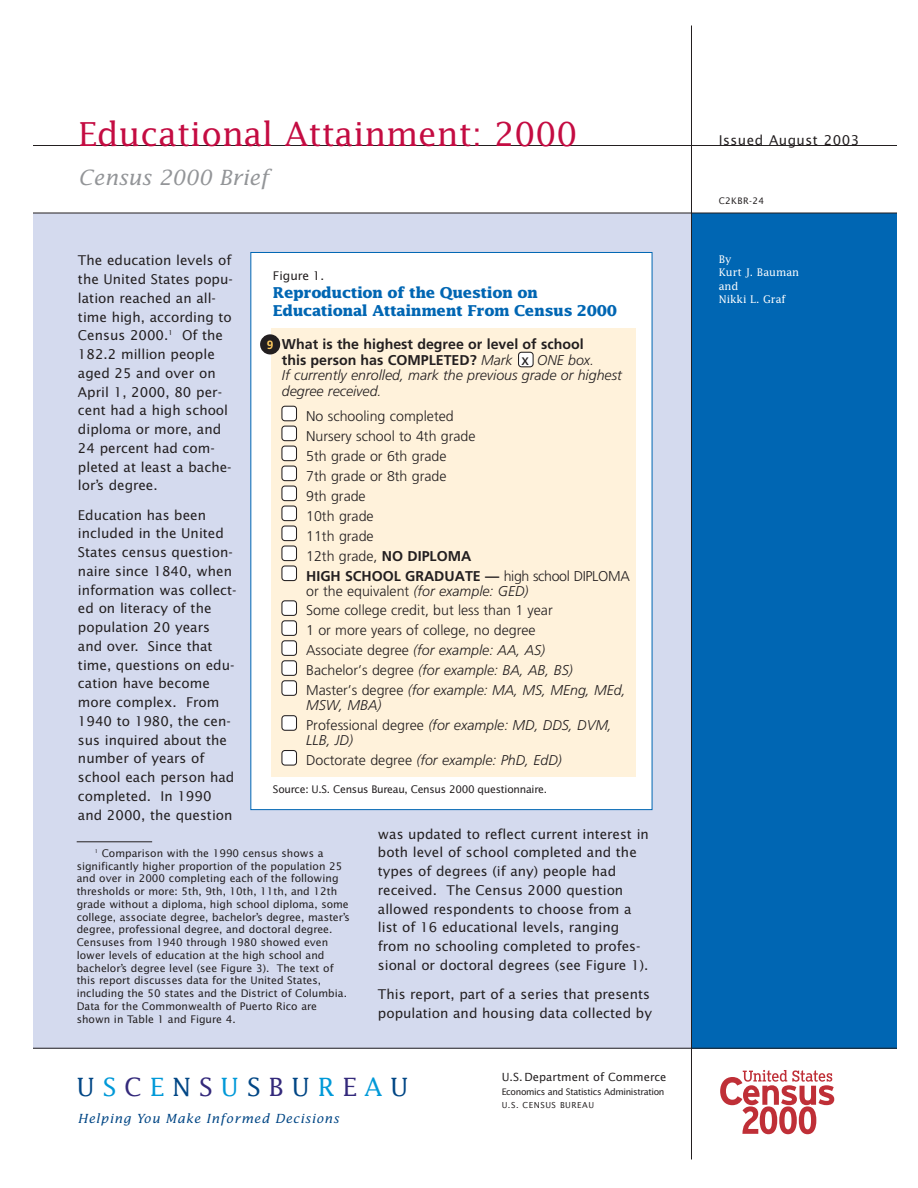
<style>
.page{position:relative;width:918px;height:1188px;background:#fff}
.page>*{position:absolute;margin:0;border:0;box-sizing:border-box;transform-origin:0 0}
.t1{font:33px "Lucida";color:#c40c42}
.t2{font:25.2px "Lucida";letter-spacing:.305em;color:#004685}
.t3{font:italic 21px "Lucida";color:#939598}
.t4{font:700 15px/18px "Lucida";letter-spacing:-.025em;color:#0066b3}
.t5{font:15px "Frutiger";color:#231f20}
.t6{font:300 14.25px/20px "Frutiger";color:#231f20}
.t7{font:italic 300 14.25px/15.6px "Frutiger";color:#231f20}
.t8{font:700 14.25px/15.6px "Frutiger";color:#231f20}
.t9{font:13.5px/18.8px "Lucida Sans";color:#231f20}
.t10{font:13.5px "Lucida Sans";letter-spacing:.04em;color:#231f20}
.t11{font:italic 12.6px "Lucida";letter-spacing:.06em;color:#004685}
.t12{font:12px "Lucida Sans";color:#231f20}
.t13{font:700 12px "Frutiger";color:#ffcb61}
.t14{font:11.25px "Lucida Sans";color:#231f20}
.t15{font:10.5px/12.8px "Lucida Sans";color:#231f20}
.t16{font:10.5px "Lucida Sans";letter-spacing:-.025em;color:#231f20}
.t17{font:10.5px/13.5px "Lucida";color:#fff}
.t18{font:9px "Lucida Sans";letter-spacing:-.04em;color:#231f20}
.t19{font:8.25px "Lucida Sans";letter-spacing:.065em;color:#231f20}
.s1{font-weight:300;font-style:italic}
.s2{font-weight:300}
.s3{font-style:normal}
.s4{font-style:italic}
.s5{color:#0099d8}
.s6{color:#33297b}
</style>
<div class="page">
<div style="left:33px;top:213px;width:679px;height:835px;background:#d4daee"></div>
<hr style="left:33px;top:145px;width:864px;height:1px;background:#231f20">
<div style="left:691px;top:213px;width:205px;height:835px;background:#0066b3"></div>
<hr style="left:691px;top:26px;width:1px;height:1133px;background:#231f20">
<hr style="left:33px;top:213px;width:864px;height:1px;background:#231f20">
<hr style="left:33px;top:1048px;width:864px;height:1px;background:#231f20">
<svg style="left:720px;top:1070px;width:114px;height:64px"></svg>
<hr style="left:77px;top:842px;width:75px;height:1px;background:#231f20">
<div style="left:251px;top:252px;width:401px;height:558px;background:#fff;border:1px solid #0066b3"></div>
<div style="left:271px;top:328px;width:365px;height:449px;background:#fff2db"></div>
<div style="left:519px;top:352px;width:14px;height:15px;background:#fff;border-radius:3px"></div>
<div style="left:518px;top:352px;width:16px;height:15px;border:1px solid #231f20;border-radius:3px"></div>
<div style="left:282px;top:406px;width:15px;height:15px;background:#fff;border-radius:3px"></div>
<div style="left:281px;top:406px;width:16px;height:15px;border:1px solid #231f20;border-radius:3px"></div>
<div style="left:282px;top:426px;width:15px;height:15px;background:#fff;border-radius:3px"></div>
<div style="left:281px;top:426px;width:16px;height:15px;border:1px solid #231f20;border-radius:3px"></div>
<div style="left:282px;top:446px;width:15px;height:15px;background:#fff;border-radius:3px"></div>
<div style="left:281px;top:446px;width:16px;height:15px;border:1px solid #231f20;border-radius:3px"></div>
<div style="left:282px;top:466px;width:15px;height:15px;background:#fff;border-radius:3px"></div>
<div style="left:281px;top:466px;width:16px;height:15px;border:1px solid #231f20;border-radius:3px"></div>
<div style="left:282px;top:486px;width:15px;height:15px;background:#fff;border-radius:3px"></div>
<div style="left:281px;top:486px;width:16px;height:15px;border:1px solid #231f20;border-radius:3px"></div>
<div style="left:282px;top:506px;width:15px;height:15px;background:#fff;border-radius:3px"></div>
<div style="left:281px;top:506px;width:16px;height:15px;border:1px solid #231f20;border-radius:3px"></div>
<div style="left:282px;top:526px;width:15px;height:15px;background:#fff;border-radius:3px"></div>
<div style="left:281px;top:526px;width:16px;height:15px;border:1px solid #231f20;border-radius:3px"></div>
<div style="left:282px;top:546px;width:15px;height:15px;background:#fff;border-radius:3px"></div>
<div style="left:281px;top:545px;width:16px;height:16px;border:1px solid #231f20;border-radius:3px"></div>
<div style="left:282px;top:566px;width:15px;height:15px;background:#fff;border-radius:3px"></div>
<div style="left:281px;top:565px;width:16px;height:16px;border:1px solid #231f20;border-radius:3px"></div>
<div style="left:282px;top:601px;width:15px;height:14px;background:#fff;border-radius:3px"></div>
<div style="left:281px;top:600px;width:16px;height:16px;border:1px solid #231f20;border-radius:3px"></div>
<div style="left:282px;top:621px;width:15px;height:14px;background:#fff;border-radius:3px"></div>
<div style="left:281px;top:620px;width:16px;height:16px;border:1px solid #231f20;border-radius:3px"></div>
<div style="left:282px;top:641px;width:15px;height:14px;background:#fff;border-radius:3px"></div>
<div style="left:281px;top:640px;width:16px;height:16px;border:1px solid #231f20;border-radius:3px"></div>
<div style="left:282px;top:661px;width:15px;height:14px;background:#fff;border-radius:3px"></div>
<div style="left:281px;top:660px;width:16px;height:16px;border:1px solid #231f20;border-radius:3px"></div>
<div style="left:282px;top:681px;width:15px;height:14px;background:#fff;border-radius:3px"></div>
<div style="left:281px;top:680px;width:16px;height:16px;border:1px solid #231f20;border-radius:3px"></div>
<div style="left:282px;top:716px;width:15px;height:14px;background:#fff;border-radius:3px"></div>
<div style="left:281px;top:715px;width:16px;height:16px;border:1px solid #231f20;border-radius:3px"></div>
<div style="left:282px;top:751px;width:15px;height:14px;background:#fff;border-radius:3px"></div>
<div style="left:281px;top:750px;width:16px;height:16px;border:1px solid #231f20;border-radius:3px"></div>
<div style="left:260px;top:334px;width:20px;height:20px;background:#231f20;border-radius:50%"></div>
<h1 class="t1" style="left:78px;top:120px;width:501px">Educational Attainment: 2000</h1>
<h3 class="t3" style="left:78px;top:169px;width:192px">Census 2000 Brief</h3>
<p class="t9" style="left:78px;top:252px;width:156px">The education levels of the United States popu&shy;lation reached an all&shy;time high, according to<br>Census 2000.<sup>1</sup> Of the<br>182.2 million people aged 25 and over on<br>April 1, 2000, 80 per&shy;cent had a high school diploma or more, and<br>24 percent had com&shy;pleted at least a bache&shy;lor’s degree.</p>
<p class="t9" style="left:78px;top:506px;width:160px">Education has been included in the United<br>States census question&shy;naire since 1840, when information was collect&shy;ed on literacy of the population 20 years and over. Since that time, questions on edu&shy;cation have become more complex. From<br>1940 to 1980, the cen&shy;sus inquired about the number of years of school each person had completed. In 1990 and 2000, the question</p>
<p class="t12" style="left:273px;top:271px;width:53px">Figure 1.</p>
<p class="t4" style="left:273px;top:285px;width:346px">Reproduction of the Question on<br>Educational Attainment From Census 2000</p>
<p class="t13" style="left:267px;top:340px;width:8px">9</p>
<p class="t8" style="left:282px;top:338px;width:303px">What is the highest degree or level of school this person has COMPLETED? <span class="s1">Mark</span></p>
<p class="t7" style="left:282px;top:353px;width:341px;text-indent:255px">ONE box.<br>If currently enrolled, mark the previous grade or highest degree received.</p>
<p class="t6" style="left:306px;top:407px;width:171px">No schooling completed<br>Nursery school to 4th grade<br>5th grade or 6th grade<br>7th grade or 8th grade<br>9th grade<br>10th grade<br>11th grade</p>
<p class="t5" style="left:522px;top:354px;width:9px">x</p>
<p class="t8" style="left:306px;top:547px;width:325px;line-height:20px"><span class="s2">12th grade,</span> NO DIPLOMA<br>HIGH SCHOOL GRADUATE — <span class="s2">high school DIPLOMA</span></p>
<p class="t7" style="left:306px;top:584px;width:224px"><span class="s3">or the equivalent</span> (for example: GED)</p>
<p class="t6" style="left:306px;top:622px;width:321px">1 or more years of college, no degree<br>Associate degree <span class="s4">(for example: AA, AS)<br></span>Bachelor’s degree <span class="s4">(for example: BA, AB, BS)<br></span>Master’s degree <span class="s4">(for example: MA, MS, MEng, MEd,</span></p>
<p class="t7" style="left:306px;top:696px;width:307px;line-height:20px">MSW, MBA)<br><span class="s3">Professional degree</span> (for example: MD, DDS, DVM,</p>
<p class="t7" style="left:306px;top:731px;width:257px;line-height:20px">LLB, JD)<br><span class="s3">Doctorate degree</span> (for example: PhD, EdD)</p>
<p class="t6" style="left:306px;top:602px;width:248px">Some college credit, but less than 1 year</p>
<p class="t16" style="left:273px;top:785px;width:276px">Source: U.S. Census Bureau, Census 2000 questionnaire.</p>
<p class="t15" style="left:77px;top:847px;width:274px;text-indent:18px"><sup>1</sup> Comparison with the 1990 census shows a significantly higher proportion of the population 25 and over in 2000 completing each of the following thresholds or more: 5th, 9th, 10th, 11th, and 12th grade without a diploma, high school diploma, some college, associate degree, bachelor’s degree, master’s degree, professional degree, and doctoral degree.<br>Censuses from 1940 through 1980 showed even lower levels of education at the high school and bachelor’s degree level (see Figure 3). The text of this report discusses data for the United States, including the 50 states and the District of Columbia.<br>Data for the Commonwealth of Puerto Rico are shown in Table 1 and Figure 4.</p>
<p class="t9" style="left:378px;top:825px;width:273px">was updated to reflect current interest in both level of school completed and the types of degrees (if any) people had received. The Census 2000 question allowed respondents to choose from a list of 16 educational levels, ranging from no schooling completed to profes&shy;sional or doctoral degrees (see Figure 1).</p>
<p class="t9" style="left:378px;top:986px;width:276px">This report, part of a series that presents population and housing data collected by</p>
<h2 class="t2" style="left:76px;top:1076px;width:334px">U<span class="s5">S</span><span class="s6">C</span><span class="s5">E</span>N<span class="s6">S</span><span class="s5">U</span>S<span class="s6">B</span>U<span class="s5">R</span><span class="s6">E</span><span class="s5">A</span>U</h2>
<p class="t11" style="left:78px;top:1114px;width:263px">Helping You Make Informed Decisions</p>
<p class="t14" style="left:502px;top:1073px;width:166px">U.S. Department of Commerce</p>
<p class="t18" style="left:502px;top:1088px;width:164px">Economics and Statistics Administration</p>
<p class="t19" style="left:502px;top:1102px;width:94px">U.S. CENSUS BUREAU</p>
<p class="t10" style="left:719px;top:135px;width:142px">Issued August 2003</p>
<p class="t18" style="left:719px;top:198px;width:47px">C2KBR-24</p>
<p class="t17" style="left:719px;top:253px;width:82px">By<br>Kurt J. Bauman and<br>Nikki L. Graf</p>
</div>
